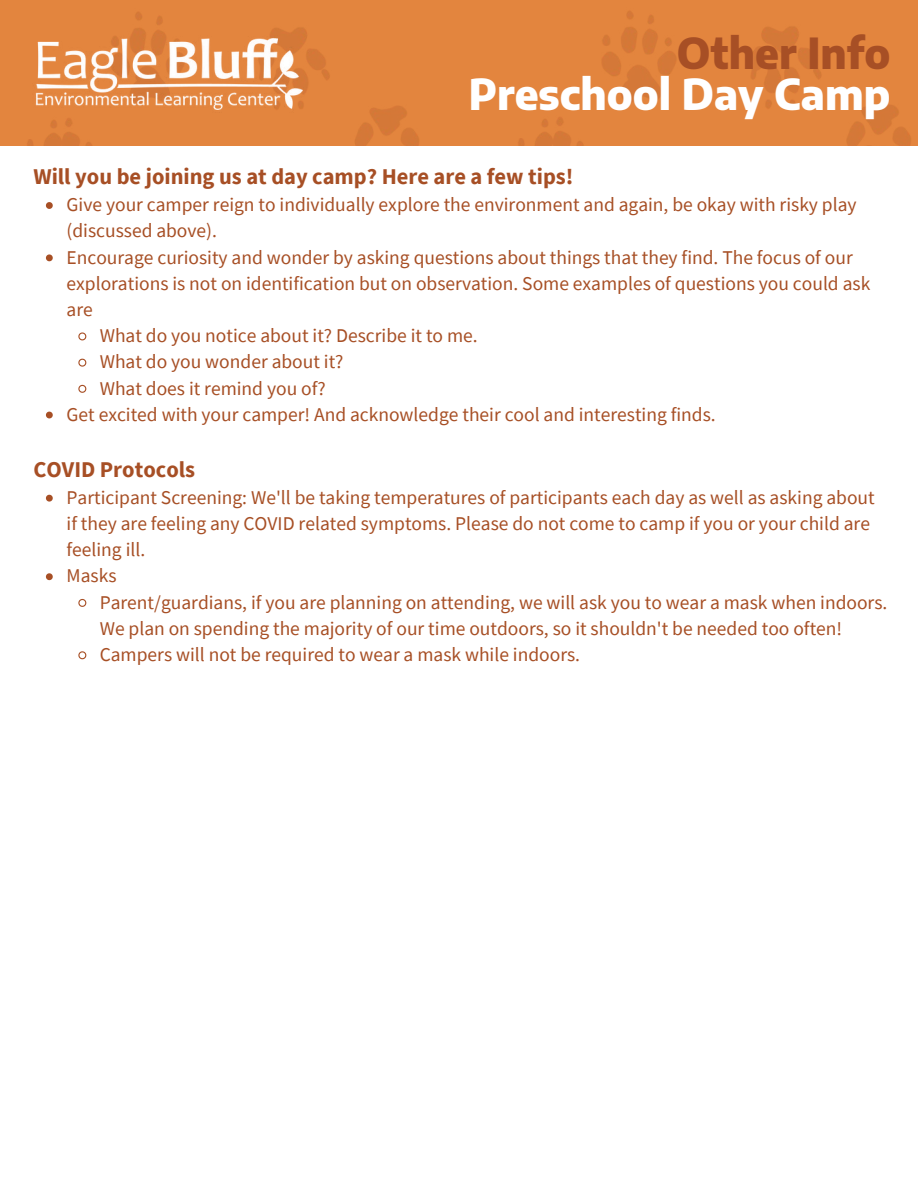
<style>
.page{position:relative;width:918px;height:1188px;background:#fff}
.page>*{position:absolute;margin:0;border:0;box-sizing:border-box;transform-origin:0 0}
.t1{font:800 42px "Encode Sans";color:#fff}
.t2{font:800 42px "Encode Sans";color:#a74f25}
.t3{font:700 22.5px "Source Sans Pro";color:#a74f25}
.t4{font:19.5px/26.2px "Source Sans Pro";color:#a74f25}
</style>
<div class="page">
<div style="left:0;top:0;width:918px;height:145px;background:#e3853e"></div>
<img style="left:32px;top:20px;width:280px;height:93px">
<svg style="left:46px;top:202px;width:7px;height:7px"></svg>
<svg style="left:46px;top:254px;width:7px;height:7px"></svg>
<svg style="left:78px;top:332px;width:9px;height:9px"></svg>
<svg style="left:78px;top:358px;width:9px;height:9px"></svg>
<svg style="left:78px;top:384px;width:9px;height:9px"></svg>
<svg style="left:46px;top:412px;width:7px;height:6px"></svg>
<svg style="left:46px;top:495px;width:7px;height:7px"></svg>
<svg style="left:46px;top:573px;width:7px;height:7px"></svg>
<svg style="left:78px;top:598px;width:9px;height:9px"></svg>
<svg style="left:78px;top:651px;width:9px;height:9px"></svg>
<h1 class="t2" style="left:677px;top:26px;width:215px">Other Info</h1>
<h1 class="t1" style="left:469px;top:67px;width:423px">Preschool Day Camp</h1>
<p class="t3" style="left:33px;top:162px;width:542px">Will you be joining us at day camp? Here are a few tips!</p>
<p class="t4" style="left:67px;top:191px;width:792px">Give your camper reign to individually explore the environment and again, be okay with risky play</p>
<p class="t4" style="left:67px;top:217px;width:152px">(discussed above).</p>
<p class="t4" style="left:67px;top:244px;width:788px">Encourage curiosity and wonder by asking questions about things that they find. The focus of our</p>
<p class="t4" style="left:67px;top:270px;width:805px">explorations is not on identification but on observation. Some examples of questions you could ask</p>
<p class="t4" style="left:67px;top:296px;width:28px">are</p>
<p class="t4" style="left:100px;top:322px;width:380px">What do you notice about it? Describe it to me.</p>
<p class="t4" style="left:100px;top:348px;width:245px">What do you wonder about it?</p>
<p class="t4" style="left:100px;top:374px;width:228px">What does it remind you of?</p>
<p class="t4" style="left:67px;top:401px;width:651px">Get excited with your camper! And acknowledge their cool and interesting finds.</p>
<p class="t3" style="left:33px;top:454px;width:163px">COVID Protocols</p>
<p class="t4" style="left:67px;top:484px;width:810px">Participant Screening: We'll be taking temperatures of participants each day as well as asking about if they are feeling any COVID related symptoms. Please do not come to camp if you or your child are feeling ill.<br>Masks</p>
<p class="t4" style="left:100px;top:589px;width:789px">Parent/guardians, if you are planning on attending, we will ask you to wear a mask when indoors.<br>We plan on spending the majority of our time outdoors, so it shouldn't be needed too often!<br>Campers will not be required to wear a mask while indoors.</p>
</div>
